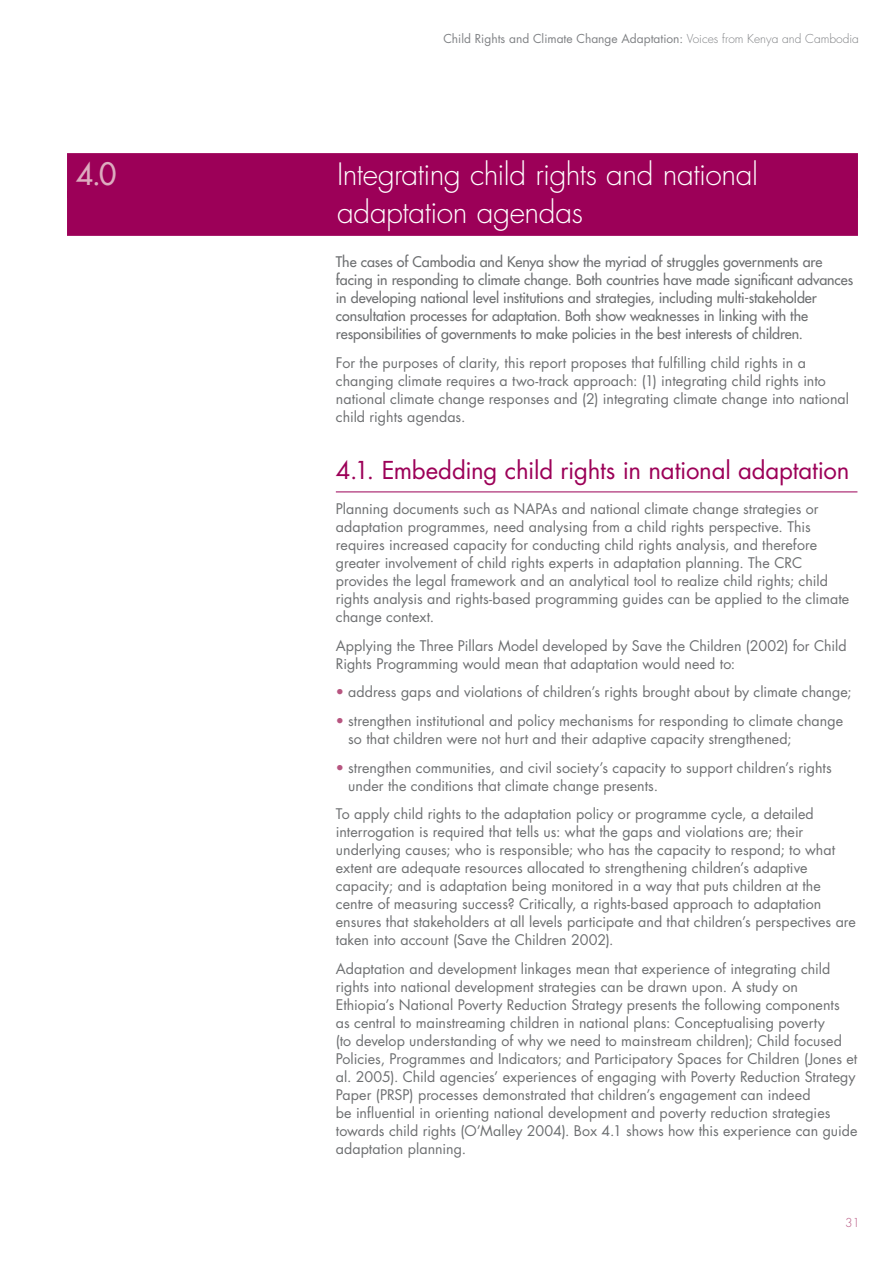
<style>
.page{position:relative;width:893px;height:1263px;background:#fff}
.page>*{position:absolute;margin:0;border:0;box-sizing:border-box;transform-origin:0 0}
.t1{font:300 30px/37.8px "Futura";letter-spacing:-.02em;color:#fff}
.t2{font:30px "Futura";color:#ddacbf}
.t3{font:24px "Futura";letter-spacing:-.01em;color:#9c0058}
.t4{font:14.25px/18px "Futura";letter-spacing:.005em;color:#6d6f71}
.t5{font:14.25px/18px "Futura";color:#6d6f71}
.t6{font:12px "Futura";color:#808285}
.t7{font:300 12px "Futura";color:#b75580}
.s1{font-weight:300}
.s2{color:#b75580}
</style>
<div class="page">
<hr style="left:336px;top:492px;width:521px;height:1px;background:#9c0058">
<div style="left:67px;top:153px;width:791px;height:45px;background:#9c0058"></div>
<div style="left:67px;top:191px;width:791px;height:45px;background:#9c0058"></div>
<p class="t6" style="left:443px;top:31px;width:417px">Child Rights and Climate Change Adaptation: <span class="s1">Voices from Kenya and Cambodia</span></p>
<h1 class="t2" style="left:76px;top:155px;width:42px">4.0</h1>
<h1 class="t1" style="left:337px;top:156px;width:422px">Integrating child rights and national adaptation agendas</h1>
<p class="t5" style="left:336px;top:253px;width:519px">The cases of Cambodia and Kenya show the myriad of struggles governments are facing in responding to climate change. Both countries have made significant advances in developing national level institutions and strategies, including multi-stakeholder consultation processes for adaptation. Both show weaknesses in linking with the responsibilities of governments to make policies in the best interests of children.</p>
<p class="t4" style="left:336px;top:353px;width:515px">For the purposes of clarity, this report proposes that fulfilling child rights in a changing climate requires a two-track approach: (1) integrating child rights into national climate change responses and (2) integrating climate change into national child rights agendas.</p>
<h2 class="t3" style="left:336px;top:454px;width:515px">4.1. Embedding child rights in national adaptation</h2>
<p class="t4" style="left:336px;top:499px;width:515px">Planning documents such as NAPAs and national climate change strategies or adaptation programmes, need analysing from a child rights perspective. This requires increased capacity for conducting child rights analysis, and therefore greater involvement of child rights experts in adaptation planning. The CRC provides the legal framework and an analytical tool to realize child rights; child rights analysis and rights-based programming guides can be applied to the climate change context.</p>
<p class="t4" style="left:336px;top:636px;width:512px">Applying the Three Pillars Model developed by Save the Children (2002) for Child<br>Rights Programming would mean that adaptation would need to:</p>
<p class="t4" style="left:336px;top:683px;width:517px"><span class="s2">•</span> address gaps and violations of children’s rights brought about by climate change;</p>
<p class="t4" style="left:348px;top:711px;width:496px;text-indent:-12px"><span class="s2">•</span> strengthen institutional and policy mechanisms for responding to climate change so that children were not hurt and their adaptive capacity strengthened;</p>
<p class="t4" style="left:348px;top:758px;width:485px;text-indent:-12px"><span class="s2">•</span> strengthen communities, and civil society’s capacity to support children’s rights under the conditions that climate change presents.</p>
<p class="t4" style="left:336px;top:805px;width:522px">To apply child rights to the adaptation policy or programme cycle, a detailed interrogation is required that tells us: what the gaps and violations are; their underlying causes; who is responsible; who has the capacity to respond; to what extent are adequate resources allocated to strengthening children’s adaptive capacity; and is adaptation being monitored in a way that puts children at the centre of measuring success? Critically, a rights-based approach to adaptation ensures that stakeholders at all levels participate and that children’s perspectives are taken into account (Save the Children 2002).</p>
<p class="t4" style="left:336px;top:959px;width:523px">Adaptation and development linkages mean that experience of integrating child rights into national development strategies can be drawn upon. A study on Ethiopia’s National Poverty Reduction Strategy presents the following components<br>as central to mainstreaming children in national plans: Conceptualising poverty<br>(to develop understanding of why we need to mainstream children); Child focused Policies, Programmes and Indicators; and Participatory Spaces for Children (Jones et al. 2005). Child agencies’ experiences of engaging with Poverty Reduction Strategy Paper (PRSP) processes demonstrated that children’s engagement can indeed<br>be influential in orienting national development and poverty reduction strategies towards child rights (O’Malley 2004). Box 4.1 shows how this experience can guide adaptation planning.</p>
<p class="t7" style="left:845px;top:1215px;width:16px">31</p>
</div>
